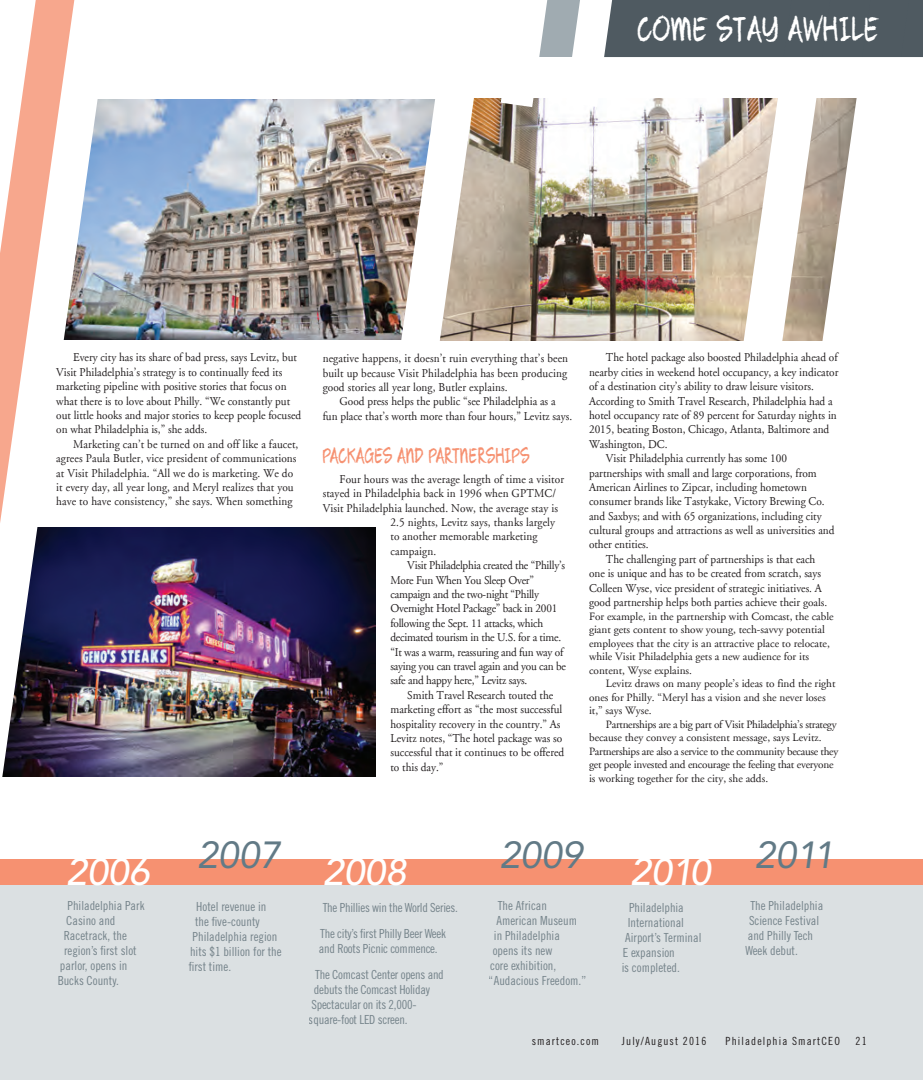
<style>
.page{position:relative;width:923px;height:1080px;background:#fff}
.page>*{position:absolute;margin:0;border:0;box-sizing:border-box;transform-origin:0 0}
.Feature-_Sidebar_tex{font:italic 500 37.5px "Avenir";color:#fff}
.Feature-_Sidebar_tex-2{font:italic 37.5px "Avenir";color:#627a86}
.timeline_text{font:30px "Quikhand 1.1";letter-spacing:.01em;color:#fff}
.PH_Header{font:18.62px "Quikhand 1.1";color:#f69171;scale:.94 1}
.t1{font:12.5px "Trade Gothic Cond Eighteen";color:#89979e}
.t2{font:12.5px/26.2px "Trade Gothic Cond Eighteen";letter-spacing:-.02em;color:#89979e}
.Body_Text{font:12px/14.4px "Adobe Garamond";color:#231f20;scale:.94 1}
.Body_Text-2{font:12px/14.4px "Adobe Garamond";letter-spacing:-.02em;color:#231f20;scale:.94 1}
.Body_Text-3{font:11.25px/13.5px "Adobe Garamond";color:#231f20}
.Body_Text-4{font:11.25px/13.5px "Adobe Garamond";letter-spacing:-.02em;color:#231f20}
.t3{font:11.25px "Trade Gothic Cond Eighteen";letter-spacing:.1em;color:#231f20}
.s1{font-size:11.25px}
</style>
<div class="page">
<div style="left:0;top:885px;width:922px;height:195px;background:#dbe0e2"></div>
<div style="left:0;top:860px;width:922px;height:25px;background:#f69171"></div>
<img style="left:487px;top:98px;width:78px;height:243px">
<img style="left:111px;top:528px;width:264px;height:248px">
<img style="left:111px;top:99px;width:289px;height:240px">
<img style="left:2px;top:99px;width:109px;height:678px">
<svg style="left:0;top:0;width:84px;height:775px"></svg>
<svg style="left:400px;top:98px;width:87px;height:243px"></svg>
<div style="left:530px;top:0;width:66px;height:57px;background:#a0abb1"></div>
<img style="left:565px;top:0;width:357px;height:341px">
<svg style="left:500px;top:0;width:47px;height:107px"></svg>
<p class="timeline_text" style="left:637px;top:10px;width:243px">COME STAY AWHILE</p>
<p class="Body_Text" style="left:56px;top:351px;width:262px;text-indent:17px">Every city has its share of bad press, says Levitz, but Visit Philadelphia’s strategy is to continually feed its marketing pipeline with positive stories that focus on what there is to love about Philly. “We constantly put out little hooks and major stories to keep people focused on what Philadelphia is,” she adds.</p>
<p class="Body_Text" style="left:56px;top:437px;width:259px;text-indent:17px">Marketing can’t be turned on and off like a faucet, agrees Paula Butler, vice president of communications at Visit Philadelphia. “All we do is marketing. We do it every day, all year long, and Meryl realizes that you have to have consistency,” she says. When something</p>
<p class="Body_Text" style="left:322px;top:352px;width:263px;text-align:justify">negative happens, it doesn’t ruin everything that’s been built up because Visit Philadelphia has been producing good stories all year long, Butler explains.</p>
<p class="Body_Text" style="left:322px;top:395px;width:267px;text-align:center">Good press helps the public “see Philadelphia as a<br>fun place that’s worth more than four hours,” Levitz says.</p>
<p class="PH_Header" style="left:322px;top:443px;width:222px">PACKAGES AND PARTNERSHIPS</p>
<p class="Body_Text" style="left:339px;top:472px;width:240px">Four hours was the average length of time a visitor</p>
<p class="Body_Text" style="left:322px;top:487px;width:250px">stayed in Philadelphia back in 1996 when GPTMC/</p>
<p class="Body_Text" style="left:322px;top:501px;width:252px">Visit Philadelphia launched. Now, the average stay is</p>
<p class="Body_Text" style="left:390px;top:515px;width:177px">2.5 nights, Levitz says, thanks largely</p>
<p class="Body_Text" style="left:390px;top:530px;width:158px">to another memorable marketing</p>
<p class="Body_Text" style="left:390px;top:544px;width:50px">campaign.</p>
<p class="Body_Text-2" style="left:390px;top:559px;width:188px;text-indent:17px">Visit Philadelphia created the “Philly’s More Fun When You Sleep Over” campaign and the two-night “Philly Overnight Hotel Package” back in 2001 following the Sept. 11 attacks, which decimated tourism in the U.S. for a time. “It was a warm, reassuring and fun way of saying you can travel again and you can be safe and happy here,” Levitz says.</p>
<p class="Body_Text" style="left:390px;top:688px;width:186px;text-indent:17px">Smith Travel Research touted the marketing effort as “the most successful hospitality recovery in the country.” As Levitz notes, “The hotel package was so successful that it continues to be offered to this day.”</p>
<p class="Body_Text" style="left:589px;top:351px;width:267px;text-indent:17px">The hotel package also boosted Philadelphia ahead of nearby cities in weekend hotel occupancy, a key indicator of a destination city’s ability to draw leisure visitors.<br>According to Smith Travel Research, Philadelphia had a hotel occupancy rate of 89 percent for Saturday nights in 2015, beating Boston, Chicago, Atlanta, Baltimore and Washington, DC.</p>
<p class="Body_Text" style="left:589px;top:451px;width:263px;text-indent:17px">Visit Philadelphia currently has some 100 partnerships with small and large corporations, from American Airlines to Zipcar, including hometown consumer brands like Tastykake, Victory Brewing Co. and Saxbys; and with 65 organizations, including city cultural groups and attractions as well as universities and other entities.</p>
<p class="Body_Text" style="left:589px;top:552px;width:255px;text-align:center">The challenging part of partnerships is that each<br>one is unique and has to be created from scratch, says Colleen Wyse, vice president of strategic initiatives. A good partnership helps both parties achieve their <span class="s1">goals.</span></p>
<p class="Body_Text-3" style="left:589px;top:610px;width:246px">For example, in the partnership with Comcast, the cable giant gets content to show young, tech-savvy potential employees that the city is an attractive place to relocate, while Visit Philadelphia gets a new audience for its content, Wyse explains.</p>
<p class="Body_Text-3" style="left:589px;top:677px;width:248px;text-indent:17px">Levitz draws on many people’s ideas to find the right ones for Philly. “Meryl has a vision and she never loses it,” says Wyse.</p>
<p class="Body_Text-4" style="left:589px;top:718px;width:251px;text-indent:17px">Partnerships are a big part of Visit Philadelphia’s strategy because they convey a consistent message, says Levitz.<br>Partnerships are also a service to the community because they get people invested and encourage the feeling that everyone is working together for the city, she adds.</p>
<p class="Feature-_Sidebar_tex-2" style="left:197px;top:833px;width:85px">2007</p>
<p class="Feature-_Sidebar_tex-2" style="left:499px;top:833px;width:85px">2009</p>
<p class="Feature-_Sidebar_tex-2" style="left:754px;top:833px;width:81px">2011</p>
<p class="t1" style="left:629px;top:900px;width:56px">Philadelphia</p>
<p class="t1" style="left:627px;top:915px;width:58px">International</p>
<p class="t1" style="left:625px;top:930px;width:78px">Airport’s Terminal</p>
<p class="t1" style="left:622px;top:945px;width:54px">E expansion</p>
<p class="t1" style="left:621px;top:960px;width:60px">is completed.</p>
<p class="Feature-_Sidebar_tex" style="left:66px;top:851px;width:85px">2006</p>
<p class="Feature-_Sidebar_tex" style="left:323px;top:851px;width:85px">2008</p>
<p class="t1" style="left:196px;top:899px;width:72px">Hotel revenue in</p>
<p class="t1" style="left:195px;top:914px;width:66px">the five-county</p>
<p class="t1" style="left:192px;top:929px;width:86px">Philadelphia region</p>
<p class="t1" style="left:190px;top:944px;width:93px">hits $1 billion for the</p>
<p class="t1" style="left:189px;top:959px;width:44px">first time.</p>
<p class="Feature-_Sidebar_tex" style="left:630px;top:851px;width:82px">2010</p>
<p class="t1" style="left:497px;top:899px;width:51px">The African</p>
<p class="t1" style="left:496px;top:914px;width:82px">American Museum</p>
<p class="t1" style="left:494px;top:929px;width:67px">in Philadelphia</p>
<p class="t1" style="left:492px;top:944px;width:61px">opens its new</p>
<p class="t1" style="left:490px;top:959px;width:67px">core exhibition,</p>
<p class="t1" style="left:489px;top:974px;width:99px">“Audacious Freedom.”</p>
<p class="t1" style="left:67px;top:898px;width:79px">Philadelphia Park</p>
<p class="t1" style="left:66px;top:913px;width:51px">Casino and</p>
<p class="t1" style="left:64px;top:928px;width:65px">Racetrack, the</p>
<p class="t1" style="left:64px;top:943px;width:74px">region’s first slot</p>
<p class="t1" style="left:60px;top:958px;width:69px">parlor, opens in</p>
<p class="t1" style="left:57px;top:973px;width:63px">Bucks County.</p>
<p class="t1" style="left:750px;top:899px;width:74px">The Philadelphia</p>
<p class="t1" style="left:749px;top:914px;width:72px">Science Festival</p>
<p class="t1" style="left:747px;top:929px;width:67px">and Philly Tech</p>
<p class="t1" style="left:745px;top:944px;width:54px">Week debut.</p>
<p class="t2" style="left:320px;top:894px;width:139px">The Phillies win the World Series.<br>The city’s first Philly Beer Week</p>
<p class="t2" style="left:315px;top:935px;width:130px;text-align:center">and Roots Picnic commence.<br>The Comcast Center opens and</p>
<p class="t2" style="left:309px;top:982px;width:122px;line-height:15px;text-indent:5px">debuts the Comcast Holiday<br>Spectacular on its 2,000- square-foot LED screen.</p>
<p class="t3" style="left:531px;top:1034px;width:69px">smartceo.com</p>
<p class="t3" style="left:622px;top:1034px;width:86px">July/August 2016</p>
<p class="t3" style="left:725px;top:1034px;width:116px">Philadelphia SmartCEO</p>
<p class="t3" style="left:855px;top:1034px;width:13px">21</p>
</div>
